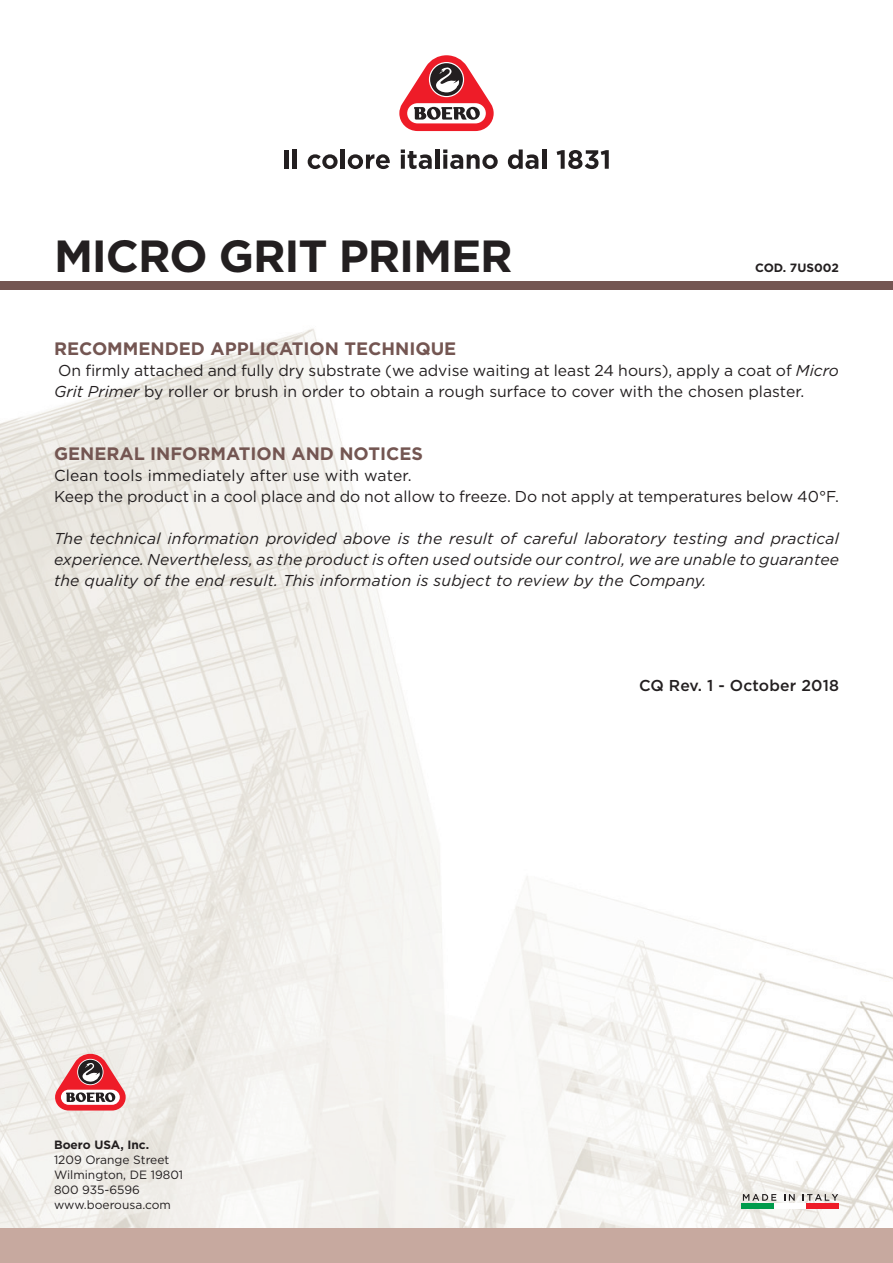
<style>
.page{position:relative;width:893px;height:1263px;background:#fff}
.page>*{position:absolute;margin:0;border:0;box-sizing:border-box;transform-origin:0 0}
.t1{font:700 45px "Gotham";letter-spacing:-.025em;color:#231f20}
.t2{font:700 18px "Gotham";color:#745652}
.t3{font:15.75px/21px "Gotham";color:#231f20}
.t4{font:italic 15.75px/21px "Gotham";letter-spacing:.01em;color:#231f20;text-align:justify}
.t5{font:500 15.75px "Gotham";letter-spacing:.01em;color:#231f20}
._04_Descrizione{font:12px "Gotham";color:#231f20}
._04_Descrizione-2{font:700 12px "Gotham";color:#231f20}
.s1{font-style:italic}
</style>
<div class="page">
<img style="left:0;top:289px;width:893px;height:940px">
<div style="left:0;top:281px;width:893px;height:8px;background:#745652"></div>
<svg style="left:399px;top:55px;width:95px;height:76px"></svg>
<hr style="left:284px;top:150px;width:4px;height:19px;background:#231f20">
<hr style="left:293px;top:149px;width:4px;height:20px;background:#231f20">
<svg style="left:308px;top:154px;width:30px;height:15px"></svg>
<hr style="left:341px;top:149px;width:4px;height:20px;background:#231f20">
<svg style="left:348px;top:154px;width:42px;height:15px"></svg>
<svg style="left:401px;top:149px;width:31px;height:20px"></svg>
<hr style="left:435px;top:149px;width:4px;height:20px;background:#231f20">
<svg style="left:443px;top:149px;width:55px;height:20px"></svg>
<svg style="left:508px;top:149px;width:30px;height:20px"></svg>
<hr style="left:542px;top:149px;width:4px;height:20px;background:#231f20">
<svg style="left:557px;top:150px;width:52px;height:19px"></svg>
<svg style="left:55px;top:1054px;width:71px;height:56px;background:#d18185"></svg>
<svg style="left:743px;top:1194px;width:33px;height:7px"></svg>
<svg style="left:784px;top:1194px;width:11px;height:7px"></svg>
<svg style="left:803px;top:1194px;width:35px;height:7px"></svg>
<div style="left:742px;top:1203px;width:32px;height:6px;background:#009c4c"></div>
<div style="left:774px;top:1203px;width:33px;height:6px;background:#fff"></div>
<div style="left:807px;top:1203px;width:32px;height:6px;background:#ee1c28"></div>
<div style="left:0;top:1229px;width:893px;height:34px;background:#c7a99f"></div>
<p class="t1" style="left:54px;top:226px;width:460px">MICRO GRIT PRIMER</p>
<p class="_04_Descrizione-2" style="left:755px;top:260px;width:85px">COD. 7US002</p>
<p class="t2" style="left:54px;top:336px;width:404px">RECOMMENDED APPLICATION TECHNIQUE</p>
<p class="t3" style="left:54px;top:359px;width:786px">On firmly attached and fully dry substrate (we advise waiting at least 24 hours), apply a coat of <span class="s1">Micro<br>Grit Primer</span> by roller or brush in order to obtain a rough surface to cover with the chosen plaster.</p>
<p class="t2" style="left:54px;top:441px;width:370px">GENERAL INFORMATION AND NOTICES</p>
<p class="t3" style="left:54px;top:464px;width:359px">Clean tools immediately after use with water.</p>
<p class="t3" style="left:54px;top:485px;width:786px">Keep the product in a cool place and do not allow to freeze. Do not apply at temperatures below 40°F.</p>
<p class="t4" style="left:54px;top:527px;width:786px">The technical information provided above is the result of careful laboratory testing and practical experience. Nevertheless, as the product is often used outside our control, we are unable to guarantee the quality of the end result. This information is subject to review by the Company.</p>
<p class="_04_Descrizione-2" style="left:54px;top:1137px;width:97px">Boero USA, Inc.</p>
<p class="_04_Descrizione" style="left:54px;top:1152px;width:117px">1209 Orange Street</p>
<p class="_04_Descrizione" style="left:54px;top:1167px;width:131px">Wilmington, DE 19801</p>
<p class="_04_Descrizione" style="left:54px;top:1182px;width:88px">800 935-6596</p>
<p class="_04_Descrizione" style="left:54px;top:1197px;width:118px">www.boerousa.com</p>
<p class="t5" style="left:639px;top:675px;width:201px">CQ Rev. 1 - October 2018</p>
</div>
